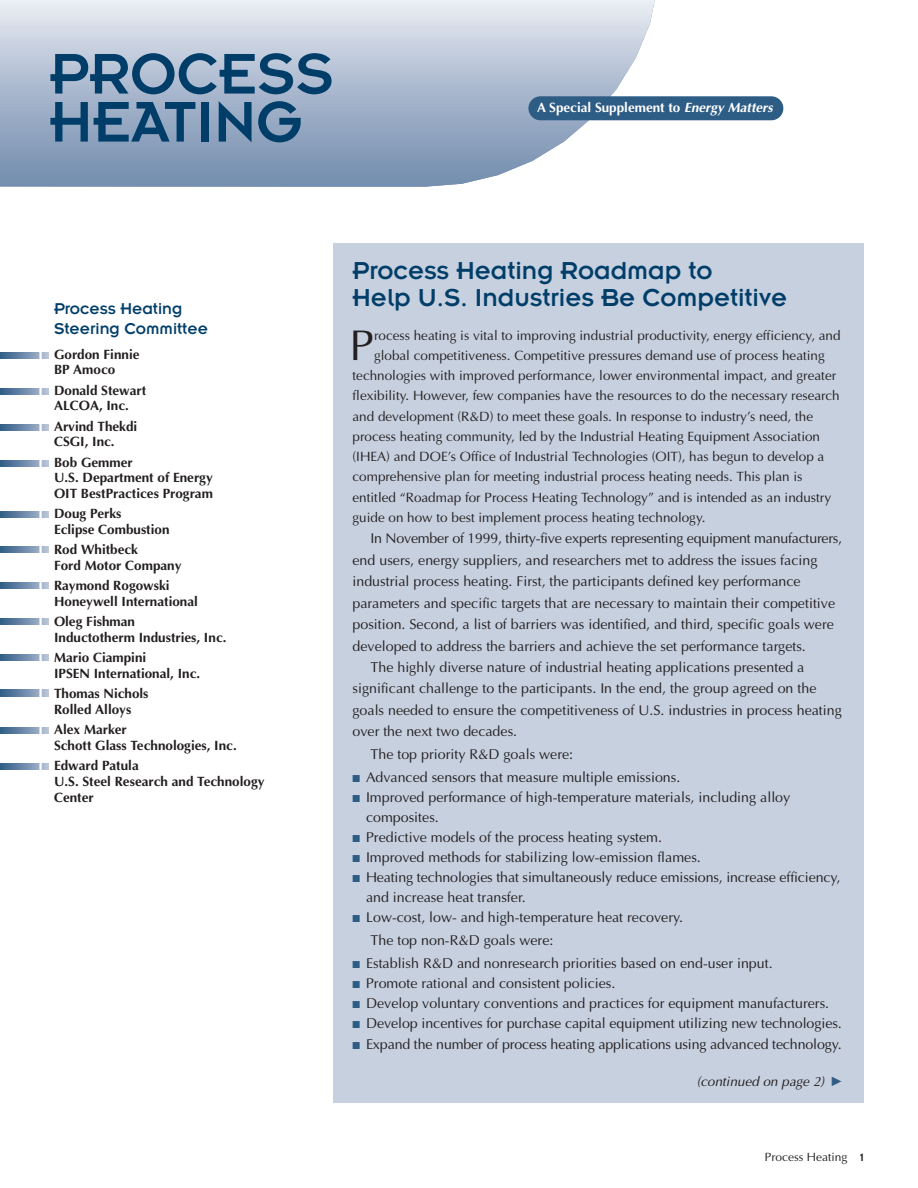
<style>
.page{position:relative;width:918px;height:1188px;background:#fff}
.page>*{position:absolute;margin:0;border:0;box-sizing:border-box;transform-origin:0 0}
.t1{font:63px/48px "Insignia";color:#003e69}
.t2{font:43.2px "Optima";color:#231f20}
.t3{font:27px/26.7px "Insignia";color:#003e69}
.t4{font:17.25px/20.2px "Insignia";color:#003e69}
.t5{font:14.25px/20px "Optima";color:#231f20}
.t6{font:13.5px "Optima";color:#231f20}
.t7{font:700 13.5px/15.8px "Optima";color:#231f20}
.t8{font:700 13.5px "Optima";color:#fff}
.t9{font:italic 13.5px "Optima";color:#231f20}
.t10{font:12px "Optima";color:#231f20}
.s1{font-style:italic}
.s2{color:#2d5c85}
.s3{font-family:"Insignia"}
</style>
<div class="page">
<svg style="left:0;top:0;width:657px;height:187px;background:#b4c1d4"></svg>
<svg style="left:0;top:352px;width:49px;height:7px"></svg>
<svg style="left:0;top:388px;width:49px;height:7px"></svg>
<svg style="left:0;top:424px;width:49px;height:7px"></svg>
<svg style="left:0;top:460px;width:49px;height:7px"></svg>
<svg style="left:0;top:511px;width:49px;height:7px"></svg>
<svg style="left:0;top:546px;width:49px;height:7px"></svg>
<svg style="left:0;top:582px;width:49px;height:7px"></svg>
<svg style="left:0;top:618px;width:49px;height:7px"></svg>
<svg style="left:0;top:654px;width:49px;height:7px"></svg>
<svg style="left:0;top:690px;width:49px;height:6px"></svg>
<svg style="left:0;top:727px;width:49px;height:7px"></svg>
<svg style="left:0;top:763px;width:49px;height:7px"></svg>
<div style="left:528px;top:96px;width:255px;height:24px;background:#2d5c85;border-radius:12px"></div>
<hr style="left:39px;top:341px;width:3px;height:754px;background:#fff">
<div style="left:333px;top:243px;width:531px;height:859px;background:#c7d0df"></div>
<h1 class="t1" style="left:50px;top:56px;width:286px">PROCESS<br>HEATING</h1>
<p class="t8" style="left:537px;top:99px;width:237px">A Special Supplement to <span class="s1">Energy Matters</span></p>
<p class="t4" style="left:54px;top:300px;width:155px">Process Heating<br>Steering Committee</p>
<p class="t7" style="left:54px;top:346px;width:87px">Gordon Finnie<br>BP Amoco</p>
<p class="t7" style="left:54px;top:382px;width:94px">Donald Stewart<br>ALCOA, Inc.</p>
<p class="t7" style="left:54px;top:418px;width:85px">Arvind Thekdi<br>CSGI, Inc.</p>
<p class="t7" style="left:54px;top:454px;width:160px">Bob Gemmer<br>U.S. Department of Energy<br>OIT BestPractices Program</p>
<p class="t7" style="left:54px;top:506px;width:117px">Doug Perks<br>Eclipse Combustion</p>
<p class="t7" style="left:54px;top:542px;width:129px">Rod Whitbeck<br>Ford Motor Company</p>
<p class="t7" style="left:54px;top:578px;width:146px">Raymond Rogowski<br>Honeywell International</p>
<p class="t7" style="left:54px;top:614px;width:174px">Oleg Fishman<br>Inductotherm Industries, Inc.</p>
<p class="t7" style="left:54px;top:650px;width:148px">Mario Ciampini<br>IPSEN International, Inc.</p>
<p class="t7" style="left:54px;top:686px;width:96px">Thomas Nichols<br>Rolled Alloys</p>
<p class="t7" style="left:54px;top:722px;width:184px">Alex Marker<br>Schott Glass Technologies, Inc.</p>
<p class="t7" style="left:54px;top:758px;width:212px">Edward Patula<br>U.S. Steel Research and Technology<br>Center</p>
<h3 class="t3" style="left:352px;top:260px;width:436px">Process Heating Roadmap to<br>Help U.S. Industries Be Competitive</h3>
<h2 class="t2" style="left:350px;top:320px;width:26px">P</h2>
<p class="t6" style="left:374px;top:327px;width:468px">rocess heating is vital to improving industrial productivity, energy efficiency, and</p>
<p class="t6" style="left:374px;top:347px;width:452px">global competitiveness. Competitive pressures demand use of process heating</p>
<p class="t6" style="left:353px;top:368px;width:485px">technologies with improved performance, lower environmental impact, and greater</p>
<p class="t6" style="left:353px;top:388px;width:489px">flexibility. However, few companies have the resources to do the necessary research</p>
<p class="t6" style="left:353px;top:408px;width:462px">and development (R&amp;D) to meet these goals. In response to industry’s need, the</p>
<p class="t6" style="left:353px;top:428px;width:469px">process heating community, led by the Industrial Heating Equipment Association</p>
<p class="t6" style="left:353px;top:449px;width:473px">(IHEA) and DOE’s Office of Industrial Technologies (OIT), has begun to develop a</p>
<p class="t6" style="left:353px;top:469px;width:452px">comprehensive plan for meeting industrial process heating needs. This plan is</p>
<p class="t6" style="left:353px;top:489px;width:480px">entitled “Roadmap for Process Heating Technology” and is intended as an industry</p>
<p class="t6" style="left:353px;top:509px;width:355px">guide on how to best implement process heating technology.</p>
<p class="t5" style="left:370px;top:528px;width:473px">In November of 1999, thirty-five experts representing equipment manufacturers,</p>
<p class="t5" style="left:353px;top:550px;width:467px">end users, energy suppliers, and researchers met to address the issues facing</p>
<p class="t5" style="left:353px;top:571px;width:450px">industrial process heating. First, the participants defined key performance</p>
<p class="t5" style="left:353px;top:593px;width:484px">parameters and specific targets that are necessary to maintain their competitive</p>
<p class="t5" style="left:353px;top:614px;width:483px">position. Second, a list of barriers was identified, and third, specific goals were</p>
<p class="t5" style="left:353px;top:636px;width:455px">developed to address the barriers and achieve the set performance targets.</p>
<p class="t5" style="left:370px;top:657px;width:435px">The highly diverse nature of industrial heating applications presented a</p>
<p class="t5" style="left:353px;top:679px;width:466px">significant challenge to the participants. In the end, the group agreed on the</p>
<p class="t5" style="left:353px;top:700px;width:491px">goals needed to ensure the competitiveness of U.S. industries in process heating</p>
<p class="t5" style="left:353px;top:721px;width:166px">over the next two decades.</p>
<p class="t5" style="left:370px;top:744px;width:204px">The top priority R&amp;D goals were:</p>
<p class="t5" style="left:352px;top:767px;width:329px"><span class="s2">■</span> Advanced sensors that measure multiple emissions.</p>
<p class="t5" style="left:366px;top:787px;width:426px;text-indent:-14px"><span class="s2">■</span> Improved performance of high-temperature materials, including alloy composites.</p>
<p class="t5" style="left:352px;top:827px;width:311px"><span class="s2">■</span> Predictive models of the process heating system.</p>
<p class="t5" style="left:352px;top:847px;width:350px"><span class="s2">■</span> Improved methods for stabilizing low-emission flames.</p>
<p class="t5" style="left:366px;top:867px;width:476px;text-indent:-14px"><span class="s2">■</span> Heating technologies that simultaneously reduce emissions, increase efficiency, and increase heat transfer.</p>
<p class="t5" style="left:371px;top:906px;width:314px;line-height:23px;text-indent:-18px"><span class="s2">■</span> Low-cost, low- and high-temperature heat recovery.<br>The top non-R&amp;D goals were:</p>
<p class="t5" style="left:352px;top:953px;width:422px"><span class="s2">■</span> Establish R&amp;D and nonresearch priorities based on end-user input.</p>
<p class="t5" style="left:352px;top:973px;width:264px"><span class="s2">■</span> Promote rational and consistent policies.</p>
<p class="t5" style="left:352px;top:993px;width:478px"><span class="s2">■</span> Develop voluntary conventions and practices for equipment manufacturers.</p>
<p class="t5" style="left:352px;top:1013px;width:491px"><span class="s2">■</span> Develop incentives for purchase capital equipment utilizing new technologies.</p>
<p class="t5" style="left:352px;top:1034px;width:491px"><span class="s2">■</span> Expand the number of process heating applications using advanced technology.</p>
<p class="t9" style="left:697px;top:1074px;width:129px">(continued on page 2)</p>
<p class="t10" style="left:765px;top:1150px;width:101px">Process Heating <span class="s3">1</span></p>
</div>
